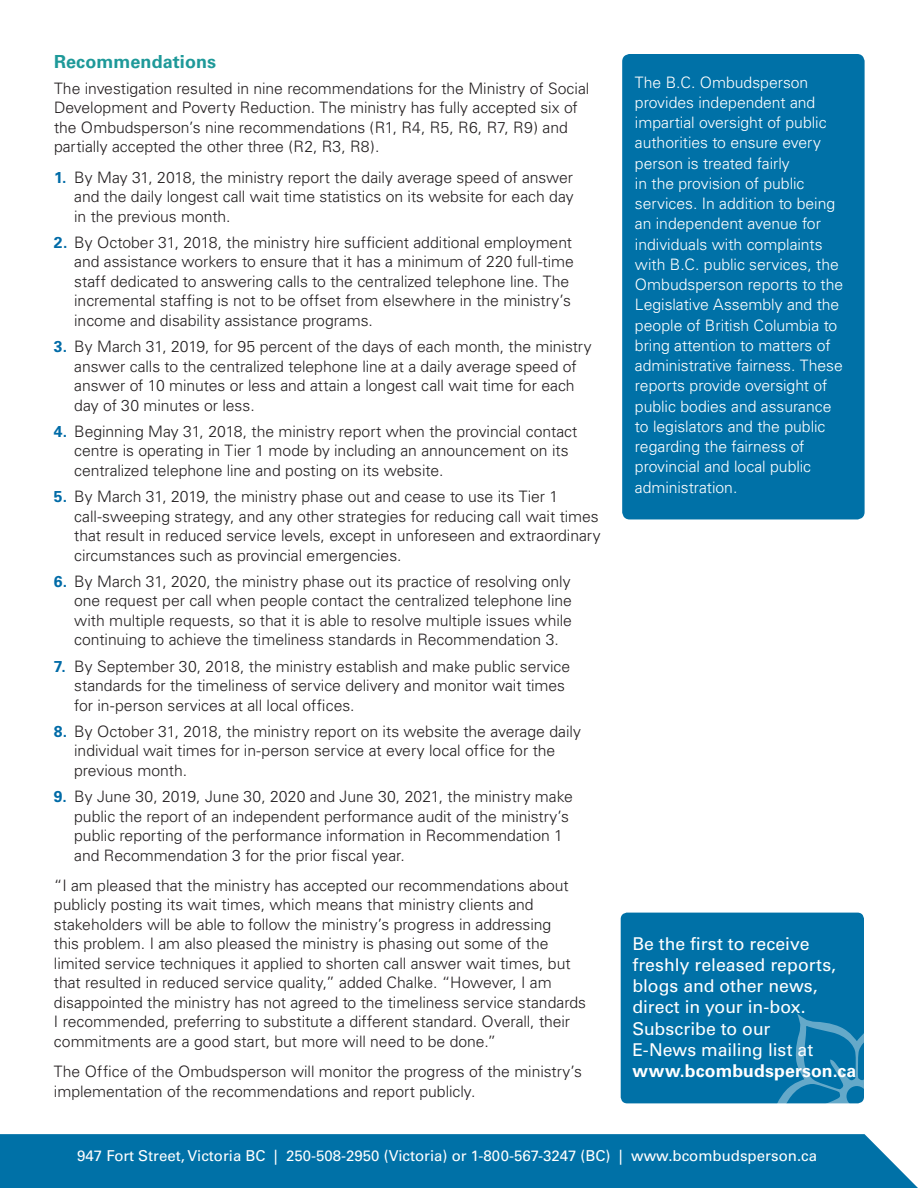
<style>
.page{position:relative;width:918px;height:1188px;background:#fff}
.page>*{position:absolute;margin:0;border:0;box-sizing:border-box;transform-origin:0 0}
.t1{font:700 18px "Univers";letter-spacing:.005em;color:#1e9999}
.t2{font:17.7px/21.1px "Univers";color:#fff}
.t3{font:700 17.7px "Univers";letter-spacing:.01em;color:#fff}
.t4{font:300 15.75px/19.5px "Univers";letter-spacing:-.005em;color:#231f20}
.t5{font:300 15.75px/20.2px "Univers";letter-spacing:-.005em;color:#fff}
.t6{font:15px "Univers";color:#fff}
.s1{font-weight:700;color:#006ba7}
</style>
<div class="page">
<div style="left:0;top:1134px;width:918px;height:54px;background:#0071a7"></div>
<div style="left:621px;top:913px;width:243px;height:190px;background:#0071a7;border-radius:7px"></div>
<svg style="left:777px;top:1014px;width:87px;height:89px"></svg>
<div style="left:622px;top:54px;width:243px;height:465px;background:#0071a7;border-radius:8px"></div>
<p class="t1" style="left:54px;top:51px;width:164px">Recommendations</p>
<p class="t4" style="left:54px;top:78px;width:537px">The investigation resulted in nine recommendations for the Ministry of Social Development and Poverty Reduction. The ministry has fully accepted six of the Ombudsperson’s nine recommendations (R1, R4, R5, R6, R7, R9) and partially accepted the other three (R2, R3, R8).</p>
<p class="t4" style="left:74px;top:167px;width:501px;text-align:justify;text-indent:-20px"><span class="s1">1.</span> By May 31, 2018, the ministry report the daily average speed of answer and the daily longest call wait time statistics on its website for each day in the previous month.</p>
<p class="t4" style="left:74px;top:232px;width:501px;text-indent:-20px"><span class="s1">2.</span> By October 31, 2018, the ministry hire sufficient additional employment and assistance workers to ensure that it has a minimum of 220 full-time staff dedicated to answering calls to the centralized telephone line. The incremental staffing is not to be offset from elsewhere in the ministry’s income and disability assistance programs.</p>
<p class="t4" style="left:74px;top:337px;width:519px;text-indent:-20px"><span class="s1">3.</span> By March 31, 2019, for 95 percent of the days of each month, the ministry answer calls to the centralized telephone line at a daily average speed of answer of 10 minutes or less and attain a longest call wait time for each day of 30 minutes or less.</p>
<p class="t4" style="left:74px;top:421px;width:505px;text-indent:-20px"><span class="s1">4.</span> Beginning May 31, 2018, the ministry report when the provincial contact centre is operating in Tier 1 mode by including an announcement on its centralized telephone line and posting on its website.</p>
<p class="t4" style="left:74px;top:487px;width:528px;text-indent:-20px"><span class="s1">5.</span> By March 31, 2019, the ministry phase out and cease to use its Tier 1 call-sweeping strategy, and any other strategies for reducing call wait times that result in reduced service levels, except in unforeseen and extraordinary circumstances such as provincial emergencies.</p>
<p class="t4" style="left:74px;top:571px;width:499px;text-align:justify;text-indent:-20px"><span class="s1">6.</span> By March 31, 2020, the ministry phase out its practice of resolving only one request per call when people contact the centralized telephone line with multiple requests, so that it is able to resolve multiple issues while continuing to achieve the timeliness standards in Recommendation 3.</p>
<p class="t4" style="left:74px;top:656px;width:498px;text-indent:-20px"><span class="s1">7.</span> By September 30, 2018, the ministry establish and make public service standards for the timeliness of service delivery and monitor wait times for in-person services at all local offices.</p>
<p class="t4" style="left:74px;top:721px;width:508px;text-indent:-20px"><span class="s1">8.</span> By October 31, 2018, the ministry report on its website the average daily individual wait times for in-person service at every local office for the previous month.</p>
<p class="t4" style="left:74px;top:787px;width:500px;text-indent:-20px"><span class="s1">9.</span> By June 30, 2019, June 30, 2020 and June 30, 2021, the ministry make public the report of an independent performance audit of the ministry’s public reporting of the performance information in Recommendation 1 and Recommendation 3 for the prior fiscal year.</p>
<p class="t4" style="left:54px;top:876px;width:534px">“I am pleased that the ministry has accepted our recommendations about publicly posting its wait times, which means that ministry clients and stakeholders will be able to follow the ministry’s progress in addressing<br>this problem. I am also pleased the ministry is phasing out some of the limited service techniques it applied to shorten call answer wait times, but that resulted in reduced service quality,” added Chalke. “However, I am disappointed the ministry has not agreed to the timeliness service standards I recommended, preferring to substitute a different standard. Overall, their commitments are a good start, but more will need to be done.”</p>
<p class="t4" style="left:54px;top:1062px;width:530px">The Office of the Ombudsperson will monitor the progress of the ministry’s implementation of the recommendations and report publicly.</p>
<p class="t5" style="left:635px;top:72px;width:210px">The B.C. Ombudsperson provides independent and impartial oversight of public authorities to ensure every person is treated fairly<br>in the provision of public services. In addition to being an independent avenue for individuals with complaints with B.C. public services, the<br>Ombudsperson reports to the<br>Legislative Assembly and the people of British Columbia to bring attention to matters of administrative fairness. These reports provide oversight of public bodies and assurance to legislators and the public regarding the fairness of provincial and local public administration.</p>
<p class="t2" style="left:632px;top:933px;width:205px">Be the first to receive freshly released reports, blogs and other news, direct in your in-box.<br>Subscribe to our<br>E-News mailing list at</p>
<p class="t3" style="left:632px;top:1060px;width:226px">www.bcombudsperson.ca</p>
<p class="t6" style="left:77px;top:1147px;width:741px">947 Fort Street, Victoria BC | 250-508-2950 (Victoria) or 1-800-567-3247 (BC) | www.bcombudsperson.ca</p>
</div>
